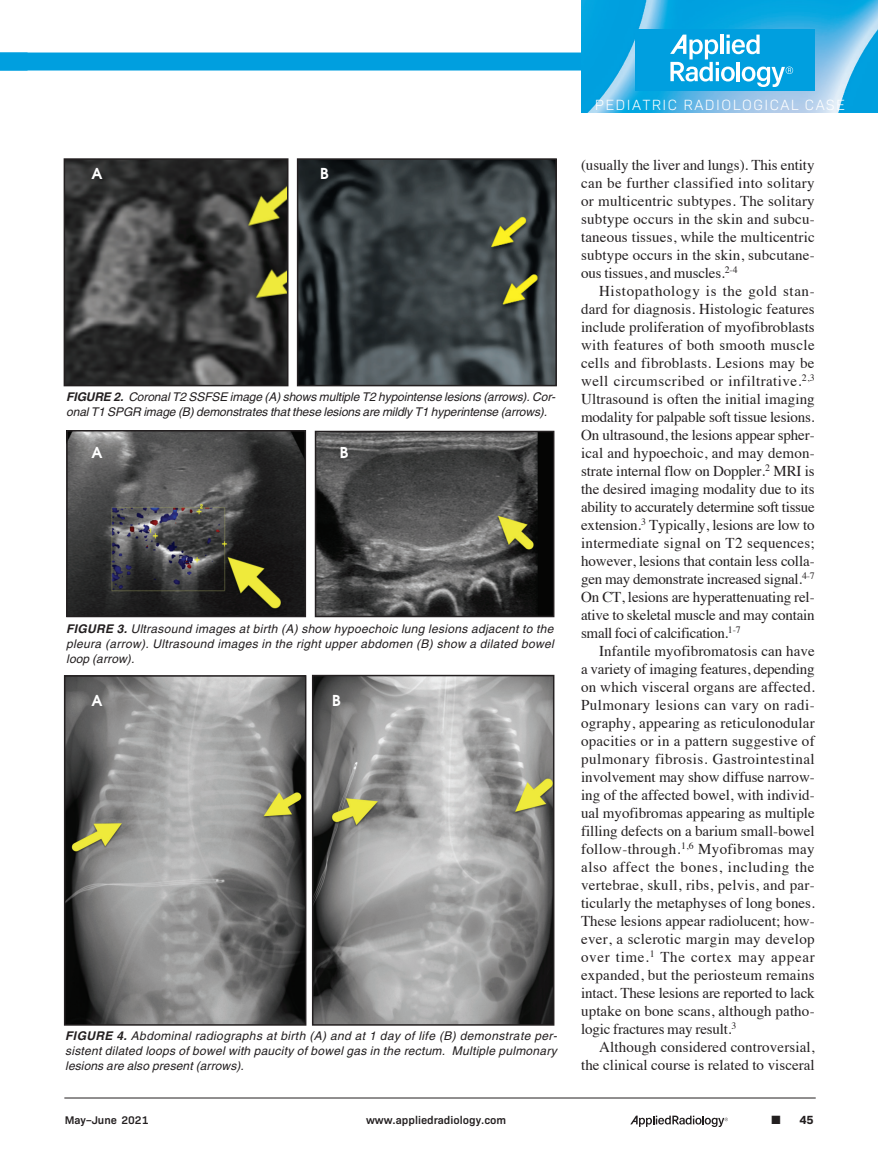
<style>
.page{position:relative;width:878px;height:1175px;background:#fff}
.page>*{position:absolute;margin:0;border:0;box-sizing:border-box;transform-origin:0 0}
.RC_Body_Copy{font:15px/18px "Times";letter-spacing:.005em;color:#231f20;text-align:justify}
.t1{font:300 15px "Bio Sans";letter-spacing:.1em;color:#fff}
.figure_labels{font:600 15px "Avant Garde";color:#fff}
.RC_fig_caption{font:italic 12px/15px "Helvetica";letter-spacing:-.01em;color:#231f20;text-align:justify}
.t2{font:700 12px "Bio Sans";color:#231f20}
.t3{font:600 11.25px "Bio Sans";color:#231f20}
.s1{font-weight:700}
</style>
<div class="page">
<div style="left:0;top:53px;width:605px;height:18px;background:#009fdf"></div>
<hr style="left:64px;top:1097px;width:751px;height:1px;background:#231f20">
<svg style="left:630px;top:1115px;width:98px;height:12px"></svg>
<img style="left:581px;top:0;width:297px;height:113px">
<div style="left:634px;top:29px;width:180px;height:62px;background:#009fdf"></div>
<svg style="left:670px;top:35px;width:123px;height:52px"></svg>
<img style="left:67px;top:161px;width:218px;height:222px">
<div style="left:64px;top:158px;width:224px;height:228px;border:2px solid #231f20"></div>
<img style="left:300px;top:161px;width:254px;height:222px">
<div style="left:297px;top:158px;width:260px;height:228px;border:2px solid #231f20"></div>
<img style="left:69px;top:433px;width:234px;height:181px">
<div style="left:66px;top:430px;width:240px;height:187px;border:2px solid #231f20"></div>
<img style="left:318px;top:434px;width:233px;height:180px">
<div style="left:315px;top:431px;width:239px;height:186px;border:2px solid #231f20"></div>
<img style="left:67px;top:678px;width:236px;height:344px">
<div style="left:64px;top:675px;width:242px;height:350px;border:2px solid #231f20"></div>
<img style="left:315px;top:678px;width:236px;height:344px">
<div style="left:312px;top:675px;width:242px;height:350px;border:2px solid #231f20"></div>
<p class="figure_labels" style="left:92px;top:164px;width:13px">A</p>
<p class="figure_labels" style="left:320px;top:164px;width:10px">B</p>
<p class="RC_fig_caption" style="left:66px;top:389px;width:491px"><span class="s1">FIGURE 2.</span> Coronal T2 SSFSE image (A) shows multiple T2 hypointense lesions (arrows). Cor&shy;onal T1 SPGR image (B) demonstrates that these lesions are mildly T1 hyperintense (arrows).</p>
<p class="figure_labels" style="left:92px;top:442px;width:13px">A</p>
<p class="figure_labels" style="left:340px;top:442px;width:10px">B</p>
<p class="RC_fig_caption" style="left:66px;top:621px;width:489px"><span class="s1">FIGURE 3.</span> Ultrasound images at birth (A) show hypoechoic lung lesions adjacent to the pleura (arrow). Ultrasound images in the right upper abdomen (B) show a dilated bowel loop (arrow).</p>
<p class="figure_labels" style="left:92px;top:690px;width:13px">A</p>
<p class="figure_labels" style="left:332px;top:690px;width:10px">B</p>
<p class="RC_fig_caption" style="left:65px;top:1028px;width:493px"><span class="s1">FIGURE 4.</span> Abdominal radiographs at birth (A) and at 1 day of life (B) demonstrate per&shy;sistent dilated loops of bowel with paucity of bowel gas in the rectum. Multiple pulmonary lesions are also present (arrows).</p>
<p class="t1" style="left:595px;top:94px;width:251px">PEDIATRIC RADIOLOGICAL CASE</p>
<p class="RC_Body_Copy" style="left:581px;top:154px;width:235px">(usually the liver and lungs). This entity can be further classified into solitary or multicentric subtypes. The solitary subtype occurs in the skin and subcu&shy;taneous tissues, while the multicentric subtype occurs in the skin, subcutane&shy;ous tissues, and muscles.<sup>2-4</sup></p>
<p class="RC_Body_Copy" style="left:581px;top:280px;width:235px;text-indent:18px">Histopathology is the gold stan&shy;dard for diagnosis. Histologic features include proliferation of myofibroblasts with features of both smooth muscle cells and fibroblasts. Lesions may be well circumscribed or infiltrative.<sup>2,3<br></sup>Ultrasound is often the initial imaging modality for palpable soft tissue lesions.<br>On ultrasound, the lesions appear spher&shy;ical and hypoechoic, and may demon&shy;strate internal flow on Doppler.<sup>2</sup> MRI is the desired imaging modality due to its ability to accurately determine soft tissue extension.<sup>3</sup> Typically, lesions are low to intermediate signal on T2 sequences; however, lesions that contain less colla&shy;gen may demonstrate increased signal.<sup>4-7<br></sup>On CT, lesions are hyperattenuating rel&shy;ative to skeletal muscle and may contain small foci of calcification.<sup>1-7</sup></p>
<p class="RC_Body_Copy" style="left:581px;top:640px;width:235px;text-indent:18px">Infantile myofibromatosis can have a variety of imaging features, depending on which visceral organs are affected.<br>Pulmonary lesions can vary on radi&shy;ography, appearing as reticulonodular opacities or in a pattern suggestive of pulmonary fibrosis. Gastrointestinal involvement may show diffuse narrow&shy;ing of the affected bowel, with individ&shy;ual myofibromas appearing as multiple filling defects on a barium small-bowel follow-through.<sup>1,6</sup> Myofibromas may also affect the bones, including the vertebrae, skull, ribs, pelvis, and par&shy;ticularly the metaphyses of long bones.<br>These lesions appear radiolucent; how&shy;ever, a sclerotic margin may develop over time.<sup>1</sup> The cortex may appear expanded, but the periosteum remains intact. These lesions are reported to lack uptake on bone scans, although patho&shy;logic fractures may result.<sup>3</sup></p>
<p class="RC_Body_Copy" style="left:581px;top:1036px;width:235px;text-align:right">Although considered controversial, the clinical course is related to visceral</p>
<p class="t3" style="left:65px;top:1111px;width:85px">May–June 2021</p>
<p class="t3" style="left:366px;top:1111px;width:142px">www.appliedradiology.com</p>
<p class="t2" style="left:771px;top:1110px;width:44px">■ 45</p>
</div>
